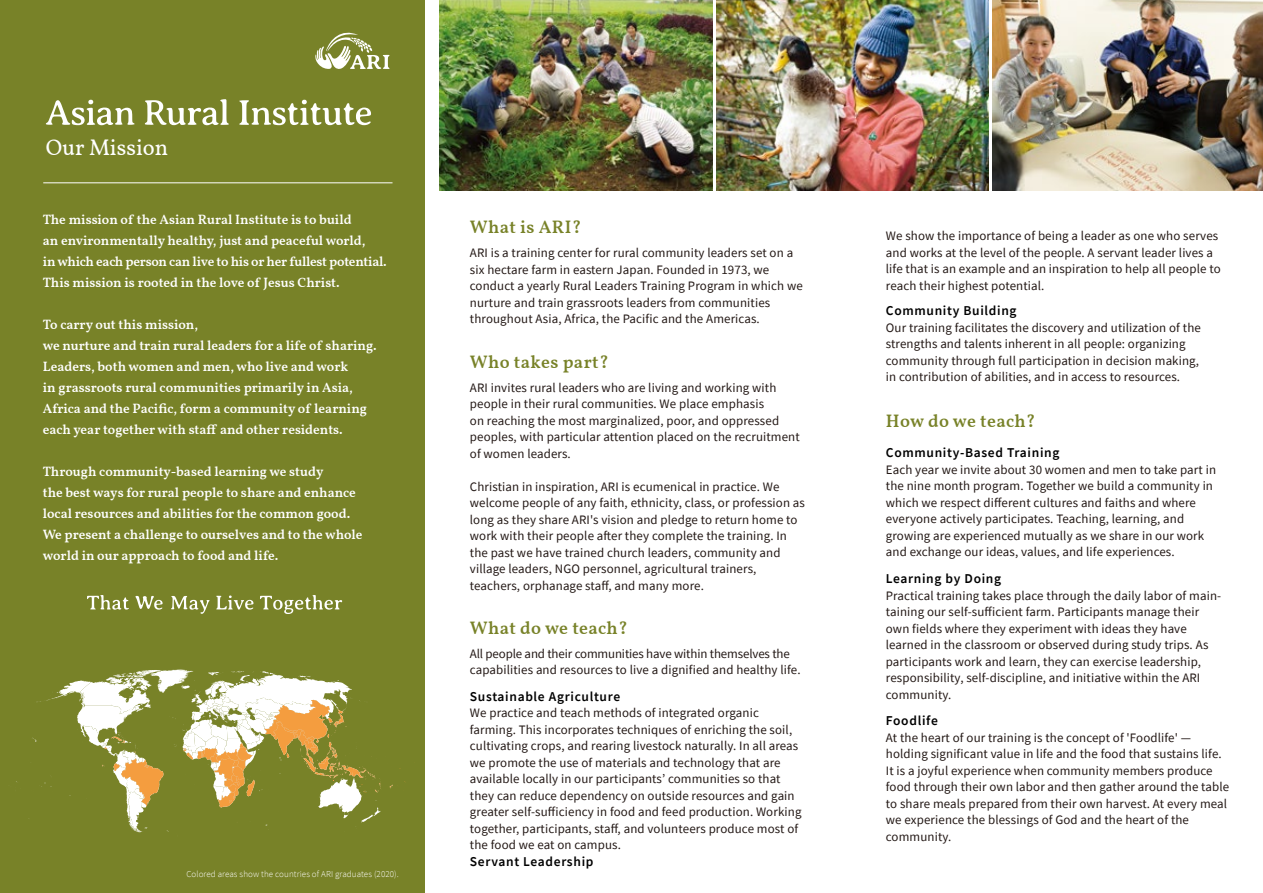
<style>
.page{position:relative;width:1263px;height:893px;background:#fff}
.page>*{position:absolute;margin:0;border:0;box-sizing:border-box;transform-origin:0 0}
.t1{font:22.5px "Vollkorn";color:#fff}
.t2{font:600 18px "Vollkorn";letter-spacing:.02em;color:#788228}
.t3{font:600 13.5px/21px "Vollkorn";color:#fff}
.t4{font:600 13.5px "Source Sans Pro";letter-spacing:.05em;color:#000}
.t5{font:12.9px/16.5px "Source Sans Pro";letter-spacing:.01em;color:#231815}
.t6{font:300 9px "Source Sans Pro";letter-spacing:.01em;color:#fff}
</style>
<div class="page">
<div style="left:0;top:0;width:424px;height:893px;background:#788228"></div>
<img style="left:993px;top:0;width:270px;height:191px">
<img style="left:716px;top:0;width:272px;height:191px">
<img style="left:440px;top:0;width:272px;height:191px">
<hr style="left:43px;top:182px;width:349px;height:1px;background:#fff">
<svg style="left:46px;top:100px;width:89px;height:25px"></svg>
<svg style="left:145px;top:99px;width:84px;height:26px"></svg>
<svg style="left:239px;top:100px;width:132px;height:25px"></svg>
<svg style="left:87px;top:595px;width:42px;height:15px"></svg>
<svg style="left:135px;top:596px;width:28px;height:14px"></svg>
<svg style="left:171px;top:596px;width:39px;height:18px"></svg>
<svg style="left:216px;top:595px;width:37px;height:15px"></svg>
<svg style="left:260px;top:595px;width:82px;height:19px"></svg>
<svg style="left:315px;top:32px;width:74px;height:37px"></svg>
<svg style="left:16px;top:670px;width:389px;height:163px"></svg>
<h1 class="t1" style="left:46px;top:134px;width:124px">Our Mission</h1>
<p class="t3" style="left:43px;top:210px;width:345px">The mission of the Asian Rural Institute is to build<br>an environmentally healthy, just and peaceful world,<br>in which each person can live to his or her fullest potential.<br>This mission is rooted in the love of Jesus Christ.</p>
<p class="t3" style="left:43px;top:315px;width:335px">To carry out this mission,<br>we nurture and train rural leaders for a life of sharing.<br>Leaders, both women and men, who live and work<br>in grassroots rural communities primarily in Asia, Africa and the Pacific, form a community of learning each year together with staff and other residents.</p>
<p class="t3" style="left:43px;top:462px;width:321px">Through community-based learning we study<br>the best ways for rural people to share and enhance local resources and abilities for the common good.<br>We present a challenge to ourselves and to the whole world in our approach to food and life.</p>
<p class="t6" style="left:186px;top:868px;width:214px">Colored areas show the countries of ARI graduates (2020).</p>
<h2 class="t2" style="left:470px;top:216px;width:113px">What is ARI?</h2>
<p class="t5" style="left:470px;top:245px;width:334px">ARI is a training center for rural community leaders set on a six hectare farm in eastern Japan. Founded in 1973, we conduct a yearly Rural Leaders Training Program in which we nurture and train grassroots leaders from communities throughout Asia, Africa, the Pacific and the Americas.</p>
<h2 class="t2" style="left:470px;top:351px;width:140px">Who takes part?</h2>
<p class="t5" style="left:470px;top:379px;width:331px">ARI invites rural leaders who are living and working with people in their rural communities. We place emphasis<br>on reaching the most marginalized, poor, and oppressed peoples, with particular attention placed on the recruitment of women leaders.</p>
<p class="t5" style="left:470px;top:478px;width:337px">Christian in inspiration, ARI is ecumenical in practice. We welcome people of any faith, ethnicity, class, or profession as long as they share ARI's vision and pledge to return home to work with their people after they complete the training. In the past we have trained church leaders, community and village leaders, NGO personnel, agricultural trainers, teachers, orphanage staff, and many more.</p>
<h2 class="t2" style="left:470px;top:617px;width:159px">What do we teach?</h2>
<p class="t5" style="left:470px;top:645px;width:332px">All people and their communities have within themselves the capabilities and resources to live a dignified and healthy life.</p>
<p class="t4" style="left:470px;top:687px;width:152px">Sustainable Agriculture</p>
<p class="t5" style="left:470px;top:704px;width:333px">We practice and teach methods of integrated organic farming. This incorporates techniques of enriching the soil, cultivating crops, and rearing livestock naturally. In all areas we promote the use of materials and technology that are available locally in our participants’ communities so that they can reduce dependency on outside resources and gain greater self-sufficiency in food and feed production. Working together, participants, staff, and volunteers produce most of the food we eat on campus.</p>
<p class="t4" style="left:470px;top:853px;width:125px">Servant Leadership</p>
<p class="t5" style="left:886px;top:227px;width:336px">We show the importance of being a leader as one who serves and works at the level of the people. A servant leader lives a life that is an example and an inspiration to help all people to reach their highest potential.</p>
<p class="t4" style="left:886px;top:302px;width:132px">Community Building</p>
<p class="t5" style="left:886px;top:319px;width:316px">Our training facilitates the discovery and utilization of the strengths and talents inherent in all people: organizing community through full participation in decision making, in contribution of abilities, and in access to resources.</p>
<h2 class="t2" style="left:886px;top:410px;width:151px">How do we teach?</h2>
<p class="t4" style="left:886px;top:444px;width:175px">Community-Based Training</p>
<p class="t5" style="left:886px;top:461px;width:332px">Each year we invite about 30 women and men to take part in the nine month program. Together we build a community in which we respect different cultures and faiths and where everyone actively participates. Teaching, learning, and growing are experienced mutually as we share in our work and exchange our ideas, values, and life experiences.</p>
<p class="t4" style="left:886px;top:570px;width:117px">Learning by Doing</p>
<p class="t5" style="left:886px;top:587px;width:337px">Practical training takes place through the daily labor of main&shy;taining our self-sufficient farm. Participants manage their own fields where they experiment with ideas they have learned in the classroom or observed during study trips. As participants work and learn, they can exercise leadership, responsibility, self-discipline, and initiative within the ARI community.</p>
<p class="t4" style="left:886px;top:712px;width:54px">Foodlife</p>
<p class="t5" style="left:886px;top:729px;width:345px">At the heart of our training is the concept of 'Foodlife' — holding significant value in life and the food that sustains life.<br>It is a joyful experience when community members produce food through their own labor and then gather around the table to share meals prepared from their own harvest. At every meal we experience the blessings of God and the heart of the community.</p>
</div>
